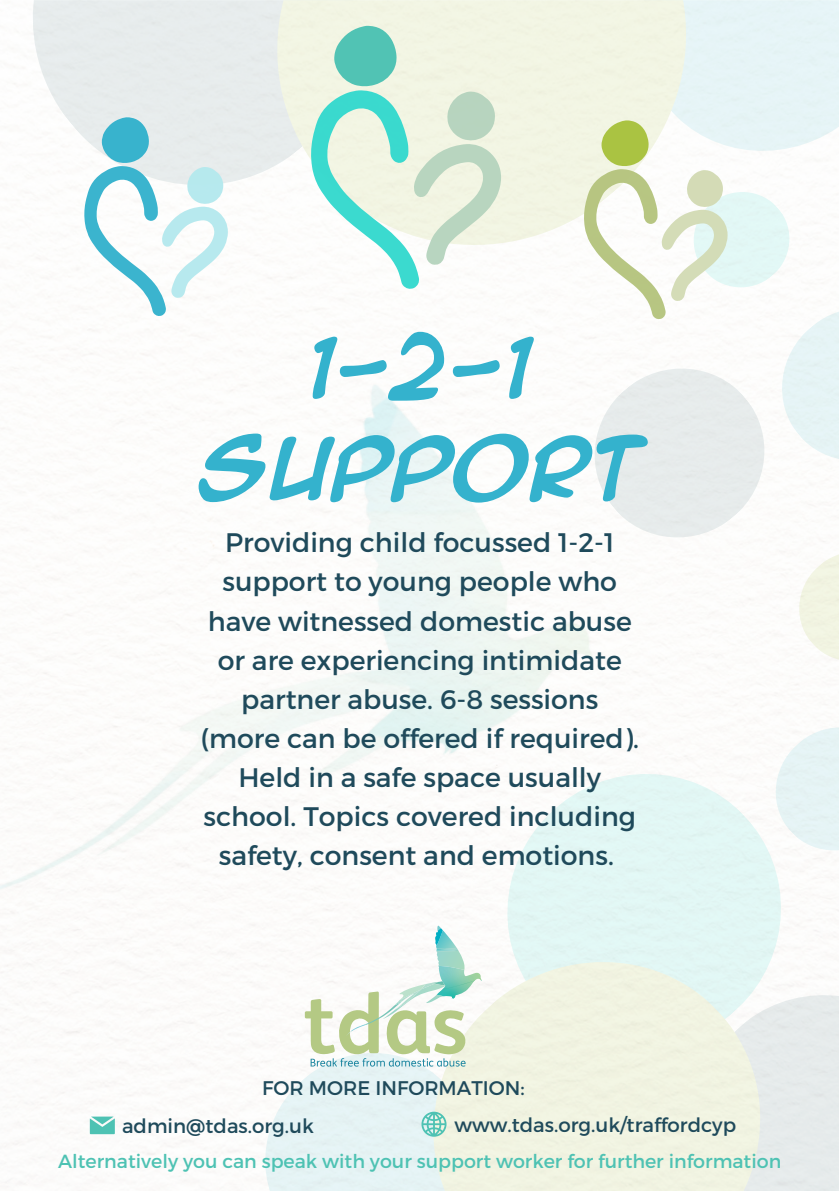
<style>
.page{position:relative;width:839px;height:1191px;background:#fff}
.page>*{position:absolute;margin:0;border:0;box-sizing:border-box;transform-origin:0 0}
.t1{font:700 71.2px/101.4px "Anime Ace 2.0 BB";color:#34b2cd;text-align:center}
.t2{font:26.8px/39.2px "Montserrat";color:#1f4a5b;text-align:center}
.t3{font:19.8px "Montserrat";color:#1f4a5b}
.t4{font:19px "Montserrat";color:#4ec2b3}
</style>
<div class="page">
<svg style="left:33px;top:0;width:237px;height:182px;background:#e9eeee"></svg>
<svg style="left:270px;top:0;width:313px;height:243px;background:#f2f5e6"></svg>
<svg style="left:500px;top:767px;width:286px;height:220px;fill:#e2f7f5"></svg>
<div style="left:767px;top:987px;width:71px;height:204px;background:#e6eaeb"></div>
<svg style="left:426px;top:955px;width:341px;height:236px;background:#eff3e4"></svg>
<svg style="left:767px;top:727px;width:71px;height:132px"></svg>
<svg style="left:90px;top:1117px;width:25px;height:17px"></svg>
<svg style="left:435px;top:925px;width:29px;height:45px"></svg>
<img style="left:436px;top:966px;width:45px;height:14px">
<svg style="left:258px;top:980px;width:224px;height:211px"></svg>
<svg style="left:311px;top:26px;width:190px;height:263px"></svg>
<svg style="left:583px;top:0;width:255px;height:669px"></svg>
<svg style="left:84px;top:117px;width:144px;height:199px"></svg>
<p class="t1" style="left:200px;top:311px;width:441px">1-2-1<br>SUPPORT</p>
<p class="t2" style="left:201px;top:522px;width:439px">Providing child focussed 1-2-1 support to young people who have witnessed domestic abuse or are experiencing intimidate partner abuse. 6-8 sessions (more can be offered if required).<br>Held in a safe space usually school. Topics covered including safety, consent and emotions.</p>
<p class="t3" style="left:262px;top:1075px;width:264px">FOR MORE INFORMATION:</p>
<p class="t3" style="left:122px;top:1113px;width:193px">admin@tdas.org.uk</p>
<p class="t3" style="left:454px;top:1112px;width:283px">www.tdas.org.uk/traffordcyp</p>
<h1 class="t4" style="left:58px;top:1149px;width:724px">Alternatively you can speak with your support worker for further information</h1>
</div>
